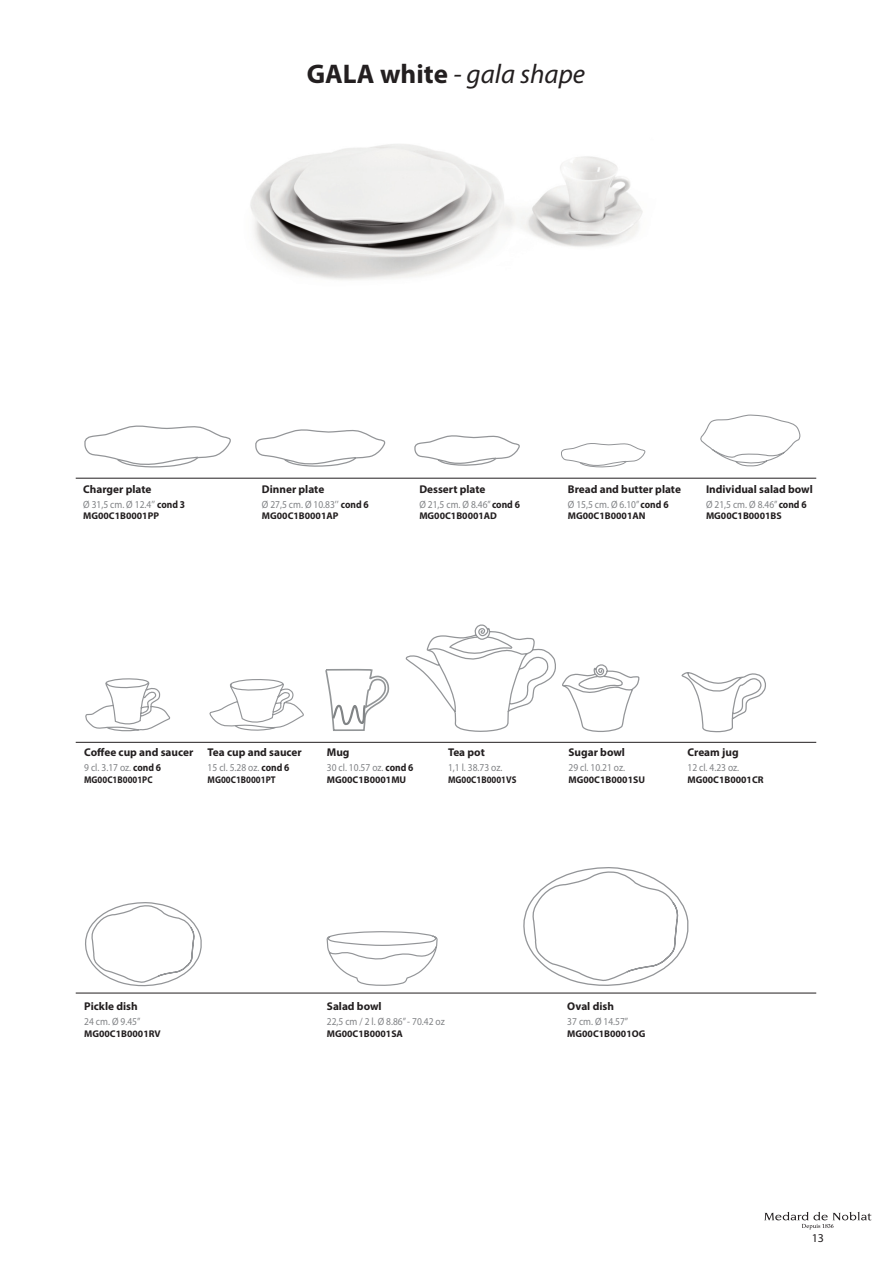
<style>
.page{position:relative;width:892px;height:1262px;background:#fff}
.page>*{position:absolute;margin:0;border:0;box-sizing:border-box;transform-origin:0 0}
.t1{font:italic 27px "Myriad Pro";color:#231f20}
.t2{font:700 27px "Myriad Pro";color:#231f20}
.t3{font:12px "Myriad Pro";color:#231f20}
.t4{font:700 11.25px "Myriad Pro";color:#231f20}
.t5{font:10.5px "Myriad Pro";color:#808285;scale:.9 1}
.t6{font:700 9.75px "Myriad Pro";color:#231f20}
.t7{font:700 9.75px "Myriad Pro";color:#231f20;scale:.9 1}
.s1{font-weight:700;font-style:normal}
.s2{font-weight:700;color:#231f20}
</style>
<div class="page">
<svg style="left:764px;top:1211px;width:107px;height:18px"></svg>
<img style="left:250px;top:144px;width:393px;height:136px">
<svg style="left:84px;top:425px;width:147px;height:42px"></svg>
<svg style="left:255px;top:429px;width:130px;height:38px"></svg>
<svg style="left:414px;top:435px;width:105px;height:31px"></svg>
<svg style="left:561px;top:443px;width:84px;height:24px"></svg>
<svg style="left:700px;top:415px;width:100px;height:52px"></svg>
<svg style="left:84px;top:678px;width:86px;height:65px"></svg>
<svg style="left:208px;top:679px;width:96px;height:64px"></svg>
<svg style="left:85px;top:902px;width:117px;height:84px"></svg>
<svg style="left:324px;top:624px;width:442px;height:362px"></svg>
<hr style="left:76px;top:477px;width:739px;height:1px;background:#231f20">
<hr style="left:76px;top:741px;width:739px;height:1px;background:#231f20">
<hr style="left:76px;top:992px;width:739px;height:1px;background:#231f20">
<h1 class="t2" style="left:307px;top:59px;width:18px">GALA</h1>
<h1 class="t1" style="left:380px;top:60px;width:206px"><span class="s1">white</span> - gala shape</h1>
<p class="t4" style="left:83px;top:482px;width:70px">Charger plate</p>
<p class="t5" style="left:83px;top:498px;width:115px">Ø 31,5 cm. Ø 12.4’’ <span class="s2">cond 3</span></p>
<p class="t6" style="left:83px;top:510px;width:77px">MG00C1B0001PP</p>
<p class="t4" style="left:262px;top:482px;width:64px">Dinner plate</p>
<p class="t5" style="left:262px;top:498px;width:120px">Ø 27,5 cm. Ø 10.83’’ <span class="s2">cond 6</span></p>
<p class="t6" style="left:262px;top:510px;width:78px">MG00C1B0001AP</p>
<p class="t4" style="left:419px;top:482px;width:68px">Dessert plate</p>
<p class="t5" style="left:419px;top:498px;width:113px">Ø 21,5 cm. Ø 8.46’’ <span class="s2">cond 6</span></p>
<p class="t6" style="left:419px;top:510px;width:79px">MG00C1B0001AD</p>
<p class="t4" style="left:567px;top:482px;width:115px">Bread and butter plate</p>
<p class="t5" style="left:567px;top:498px;width:113px">Ø 15,5 cm. Ø 6.10’’ <span class="s2">cond 6</span></p>
<p class="t6" style="left:567px;top:510px;width:79px">MG00C1B0001AN</p>
<p class="t4" style="left:705px;top:482px;width:108px">Individual salad bowl</p>
<p class="t5" style="left:705px;top:498px;width:113px">Ø 21,5 cm. Ø 8.46’’ <span class="s2">cond 6</span></p>
<p class="t6" style="left:705px;top:510px;width:77px">MG00C1B0001BS</p>
<p class="t4" style="left:84px;top:746px;width:111px">Coffee cup and saucer</p>
<p class="t5" style="left:84px;top:762px;width:87px">9 cl. 3.17 oz. <span class="s2">cond 6</span></p>
<p class="t7" style="left:84px;top:774px;width:77px">MG00C1B0001PC</p>
<p class="t4" style="left:207px;top:746px;width:96px">Tea cup and saucer</p>
<p class="t5" style="left:207px;top:762px;width:92px">15 cl. 5.28 oz. <span class="s2">cond 6</span></p>
<p class="t7" style="left:207px;top:774px;width:77px">MG00C1B0001PT</p>
<p class="t4" style="left:327px;top:746px;width:24px">Mug</p>
<p class="t5" style="left:327px;top:762px;width:98px">30 cl. 10.57 oz. <span class="s2">cond 6</span></p>
<p class="t6" style="left:327px;top:774px;width:81px">MG00C1B0001MU</p>
<p class="t4" style="left:448px;top:746px;width:38px">Tea pot</p>
<p class="t5" style="left:448px;top:762px;width:62px">1,1 l. 38.73 oz.</p>
<p class="t7" style="left:448px;top:774px;width:77px">MG00C1B0001VS</p>
<p class="t4" style="left:568px;top:746px;width:58px">Sugar bowl</p>
<p class="t5" style="left:568px;top:762px;width:64px">29 cl. 10.21 oz.</p>
<p class="t6" style="left:568px;top:774px;width:78px">MG00C1B0001SU</p>
<p class="t4" style="left:687px;top:746px;width:53px">Cream jug</p>
<p class="t5" style="left:687px;top:762px;width:59px">12 cl. 4.23 oz.</p>
<p class="t6" style="left:687px;top:774px;width:78px">MG00C1B0001CR</p>
<p class="t4" style="left:84px;top:999px;width:55px">Pickle dish</p>
<p class="t5" style="left:84px;top:1015px;width:64px">24 cm. Ø 9.45’’</p>
<p class="t6" style="left:84px;top:1027px;width:78px">MG00C1B0001RV</p>
<p class="t4" style="left:327px;top:999px;width:56px">Salad bowl</p>
<p class="t5" style="left:327px;top:1015px;width:132px">22,5 cm / 2 l. Ø 8.86’’ - 70.42 oz</p>
<p class="t6" style="left:327px;top:1027px;width:77px">MG00C1B0001SA</p>
<p class="t4" style="left:567px;top:999px;width:48px">Oval dish</p>
<p class="t5" style="left:567px;top:1015px;width:69px">37 cm. Ø 14.57”</p>
<p class="t6" style="left:567px;top:1027px;width:72px">MG00C1B0001OG</p>
<p class="t3" style="left:811px;top:1230px;width:14px">13</p>
</div>
